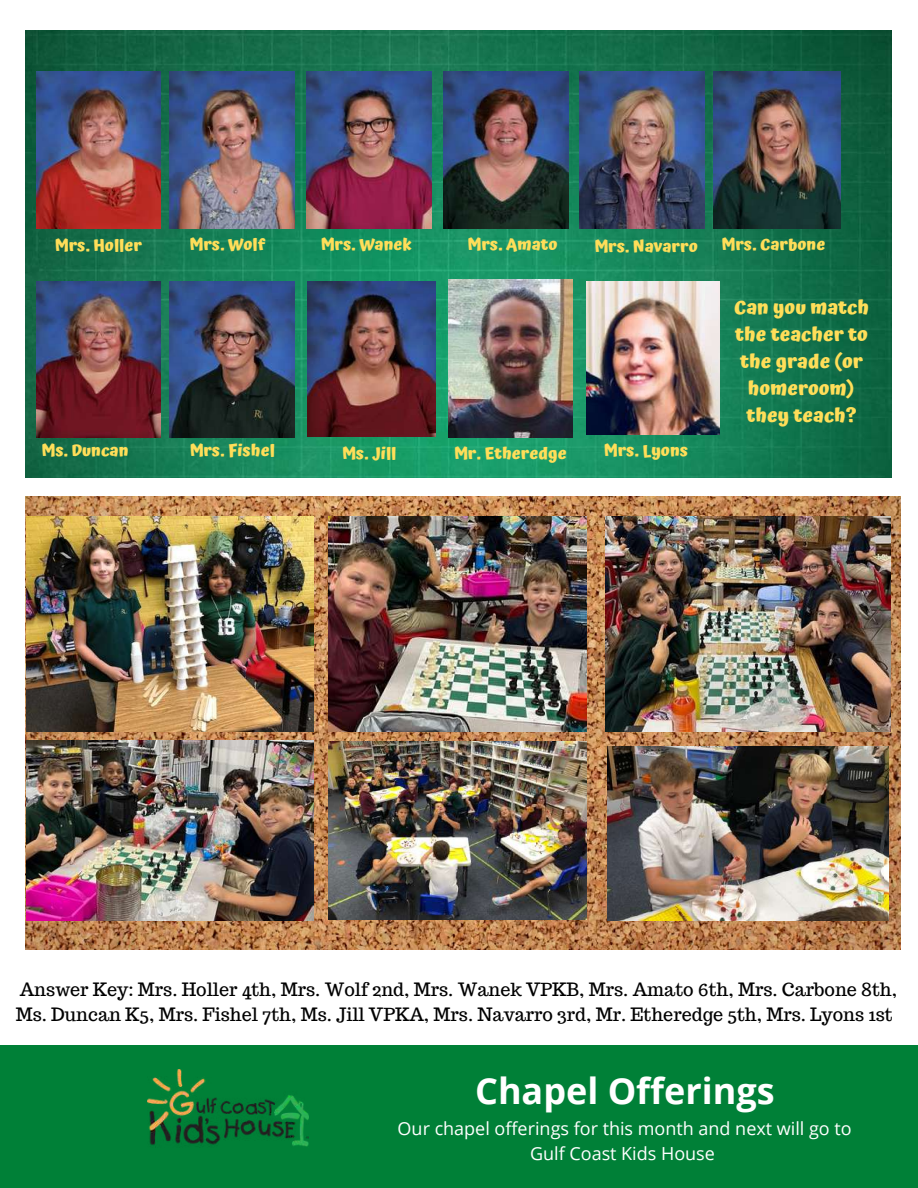
<style>
.page{position:relative;width:918px;height:1188px;background:#fff}
.page>*{position:absolute;margin:0;border:0;box-sizing:border-box;transform-origin:0 0}
.t1{font:700 36px "Open Sans";color:#fff}
.t2{font:700 19.5px/27px "Atma";color:#ffde59;text-align:center}
.t3{font:18px/24.8px "Trocchi";color:#000}
.t4{font:18px/24.8px "Open Sans";color:#fff;text-align:center}
.t5{font:700 16.5px "Atma";color:#ffde59}
</style>
<div class="page">
<div style="left:0;top:1045px;width:918px;height:143px;background:#008037"></div>
<img style="left:147px;top:1070px;width:161px;height:77px">
<img style="left:25px;top:31px;width:866px;height:446px">
<img style="left:36px;top:72px;width:125px;height:156px">
<img style="left:170px;top:72px;width:125px;height:156px">
<img style="left:307px;top:72px;width:125px;height:156px">
<img style="left:444px;top:72px;width:125px;height:156px">
<img style="left:713px;top:72px;width:127px;height:156px">
<img style="left:36px;top:281px;width:125px;height:157px">
<img style="left:170px;top:281px;width:125px;height:157px">
<img style="left:308px;top:281px;width:127px;height:156px">
<img style="left:580px;top:72px;width:125px;height:156px">
<img style="left:448px;top:280px;width:125px;height:157px">
<img style="left:586px;top:281px;width:133px;height:153px">
<img style="left:25px;top:496px;width:875px;height:453px">
<img style="left:27px;top:517px;width:286px;height:214px">
<img style="left:328px;top:516px;width:259px;height:215px">
<img style="left:27px;top:741px;width:286px;height:180px">
<img style="left:605px;top:517px;width:286px;height:215px">
<img style="left:328px;top:742px;width:259px;height:178px">
<img style="left:607px;top:746px;width:282px;height:175px">
<p class="t5" style="left:55px;top:235px;width:89px">Mrs. Holler</p>
<p class="t5" style="left:190px;top:235px;width:78px">Mrs. Wolf</p>
<p class="t5" style="left:321px;top:235px;width:93px">Mrs. Wanek</p>
<p class="t5" style="left:468px;top:235px;width:91px">Mrs. Amato</p>
<p class="t5" style="left:722px;top:235px;width:105px">Mrs. Carbone</p>
<p class="t5" style="left:594px;top:237px;width:105px">Mrs. Navarro</p>
<p class="t5" style="left:42px;top:441px;width:89px">Ms. Duncan</p>
<p class="t5" style="left:190px;top:441px;width:87px">Mrs. Fishel</p>
<p class="t5" style="left:342px;top:443px;width:56px">Ms. Jill</p>
<p class="t5" style="left:454px;top:444px;width:114px">Mr. Etheredge</p>
<p class="t5" style="left:604px;top:441px;width:86px">Mrs. Lyons</p>
<p class="t2" style="left:734px;top:293px;width:136px">Can you match the teacher to the grade (or homeroom) they teach?</p>
<p class="t3" style="left:16px;top:977px;width:883px">Answer Key: Mrs. Holler 4th, Mrs. Wolf 2nd, Mrs. Wanek VPKB, Mrs. Amato 6th, Mrs. Carbone 8th,<br>Ms. Duncan K5, Mrs. Fishel 7th, Ms. Jill VPKA, Mrs. Navarro 3rd, Mr. Etheredge 5th, Mrs. Lyons 1st</p>
<h1 class="t1" style="left:475px;top:1066px;width:301px">Chapel Offerings</h1>
<p class="t4" style="left:398px;top:1115px;width:456px">Our chapel offerings for this month and next will go to<br>Gulf Coast Kids House</p>
</div>
